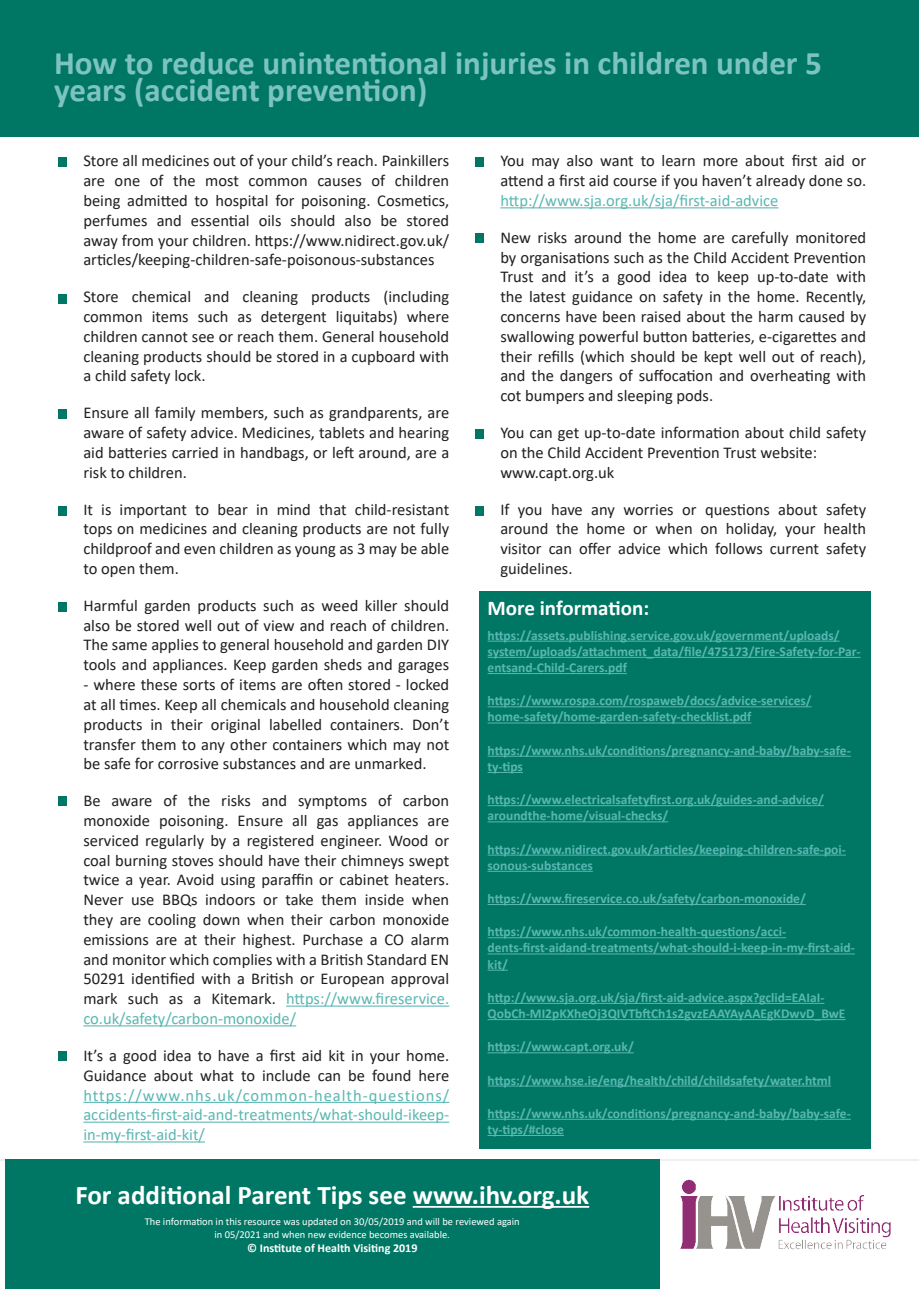
<style>
.page{position:relative;width:919px;height:1289px;background:#fff}
.page>*{position:absolute;margin:0;border:0;box-sizing:border-box;transform-origin:0 0}
.t1{font:700 33px/27px "Calibri";color:#7dc3c0}
.t2{font:700 27px "Calibri";color:#fff}
.t3{font:700 21px "Calibri";color:#fff}
.t4{font:16.5px/19.8px "Calibri";color:#231f20;text-align:justify}
.t5{font:16.5px/19.8px "Calibri";color:#5ab7b2;text-align:justify}
.t6{font:700 13.5px/16.2px "Calibri";color:#5ab7b2}
.t7{font:700 12px "Calibri";color:#fff}
.t8{font:10.5px/12.6px "Calibri";color:#fff;text-align:center}
.s1{color:#5ab7b2}
.s2{color:#231f20}
</style>
<div class="page">
<hr style="left:0;top:1159px;width:918px;height:1px;background:#ebebeb">
<div style="left:5px;top:1159px;width:654px;height:129px;background:#007764"></div>
<hr style="left:412px;top:1205px;width:177px;height:2px;background:#fff">
<img style="left:680px;top:1179px;width:211px;height:71px">
<div style="left:0;top:0;width:918px;height:136px;background:#007764"></div>
<hr style="left:286px;top:1005px;width:163px;height:1px;background:#5ab7b2">
<hr style="left:83px;top:1025px;width:213px;height:1px;background:#5ab7b2">
<hr style="left:83px;top:1101px;width:366px;height:1px;background:#5ab7b2">
<hr style="left:83px;top:1121px;width:366px;height:1px;background:#5ab7b2">
<hr style="left:83px;top:1141px;width:122px;height:1px;background:#5ab7b2">
<hr style="left:500px;top:207px;width:278px;height:1px;background:#5ab7b2">
<div style="left:58px;top:506px;width:8px;height:10px;background:#007764"></div>
<div style="left:58px;top:796px;width:8px;height:10px;background:#007764"></div>
<div style="left:58px;top:1051px;width:8px;height:10px;background:#007764"></div>
<div style="left:58px;top:409px;width:8px;height:10px;background:#007764"></div>
<div style="left:58px;top:293px;width:8px;height:10px;background:#007764"></div>
<div style="left:58px;top:157px;width:8px;height:10px;background:#007764"></div>
<div style="left:475px;top:157px;width:8px;height:10px;background:#007764"></div>
<div style="left:479px;top:590px;width:391px;height:558px;background:#007764"></div>
<hr style="left:487px;top:640px;width:352px;height:1px;background:#5ab7b2">
<hr style="left:487px;top:657px;width:373px;height:1px;background:#5ab7b2">
<hr style="left:487px;top:673px;width:140px;height:1px;background:#5ab7b2">
<hr style="left:487px;top:706px;width:324px;height:1px;background:#5ab7b2">
<hr style="left:487px;top:722px;width:264px;height:1px;background:#5ab7b2">
<hr style="left:487px;top:755px;width:363px;height:1px;background:#5ab7b2">
<hr style="left:487px;top:772px;width:36px;height:1px;background:#5ab7b2">
<hr style="left:487px;top:805px;width:336px;height:1px;background:#5ab7b2">
<hr style="left:487px;top:821px;width:181px;height:1px;background:#5ab7b2">
<hr style="left:487px;top:854px;width:359px;height:1px;background:#5ab7b2">
<hr style="left:487px;top:870px;width:106px;height:1px;background:#5ab7b2">
<hr style="left:487px;top:904px;width:318px;height:1px;background:#5ab7b2">
<hr style="left:487px;top:937px;width:299px;height:1px;background:#5ab7b2">
<hr style="left:487px;top:953px;width:367px;height:1px;background:#5ab7b2">
<svg style="left:487px;top:969px;width:21px;height:1px"></svg>
<hr style="left:487px;top:1002px;width:337px;height:1px;background:#5ab7b2">
<hr style="left:487px;top:1019px;width:358px;height:1px;background:#5ab7b2">
<hr style="left:487px;top:1052px;width:146px;height:1px;background:#5ab7b2">
<hr style="left:487px;top:1085px;width:344px;height:1px;background:#5ab7b2">
<hr style="left:487px;top:1118px;width:363px;height:1px;background:#5ab7b2">
<hr style="left:487px;top:1134px;width:77px;height:1px;background:#5ab7b2">
<div style="left:58px;top:602px;width:8px;height:10px;background:#007764"></div>
<div style="left:475px;top:233px;width:8px;height:10px;background:#007764"></div>
<div style="left:475px;top:429px;width:8px;height:10px;background:#007764"></div>
<div style="left:475px;top:506px;width:8px;height:10px;background:#007764"></div>
<p class="t1" style="left:54px;top:49px;width:769px">How to reduce unintentional injuries in children under 5 years (accident prevention)</p>
<p class="t4" style="left:83px;top:151px;width:367px">Store all medicines out of your child’s reach. Painkillers are one of the most common causes of children being admitted to hospital for poisoning. Cosmetics, perfumes and essential oils should also be stored away from your children. https://www.nidirect.gov.uk/ articles/keeping-children-safe-poisonous-substances</p>
<p class="t4" style="left:83px;top:286px;width:367px">Store chemical and cleaning products (including common items such as detergent liquitabs) where children cannot see or reach them. General household cleaning products should be stored in a cupboard with a child safety lock.</p>
<p class="t4" style="left:83px;top:402px;width:367px">Ensure all family members, such as grandparents, are aware of safety advice. Medicines, tablets and hearing aid batteries carried in handbags, or left around, are a risk to children.</p>
<p class="t4" style="left:83px;top:499px;width:367px">It is important to bear in mind that child-resistant tops on medicines and cleaning products are not fully childproof and even children as young as 3 may be able to open them.</p>
<p class="t4" style="left:83px;top:595px;width:367px">Harmful garden products such as weed killer should also be stored well out of view and reach of children.<br>The same applies to general household and garden DIY tools and appliances. Keep garden sheds and garages</p>
<p class="t4" style="left:83px;top:674px;width:367px">- where these sorts of items are often stored - locked at all times. Keep all chemicals and household cleaning products in their original labelled containers. Don’t transfer them to any other containers which may not be safe for corrosive substances and are unmarked.</p>
<p class="t4" style="left:83px;top:790px;width:367px">Be aware of the risks and symptoms of carbon monoxide poisoning. Ensure all gas appliances are serviced regularly by a registered engineer. Wood or coal burning stoves should have their chimneys swept twice a year. Avoid using paraffin or cabinet heaters.<br>Never use BBQs indoors or take them inside when they are cooling down when their carbon monoxide emissions are at their highest. Purchase a CO alarm and monitor which complies with a British Standard EN 50291 identified with a British or European approval mark such as a Kitemark. <span class="s1">https://www.fireservice. co.uk/safety/carbon-monoxide/</span></p>
<p class="t5" style="left:83px;top:1045px;width:367px"><span class="s2">It’s a good idea to have a first aid kit in your home.<br>Guidance about what to include can be found here </span>https://www.nhs.uk/common-health-questions/ accidents-first-aid-and-treatments/what-should-ikeep&shy;in-my-first-aid-kit/</p>
<p class="t4" style="left:500px;top:151px;width:367px">You may also want to learn more about first aid or attend a first aid course if you haven’t already done so. <span class="s1">http://www.sja.org.uk/sja/first-aid-advice</span></p>
<p class="t4" style="left:500px;top:227px;width:367px">New risks around the home are carefully monitored by organisations such as the Child Accident Prevention Trust and it’s a good idea to keep up-to-date with the latest guidance on safety in the home. Recently, concerns have been raised about the harm caused by swallowing powerful button batteries, e-cigarettes and their refills (which should be kept well out of reach), and the dangers of suffocation and overheating with cot bumpers and sleeping pods.</p>
<p class="t4" style="left:500px;top:422px;width:367px">You can get up-to-date information about child safety on the Child Accident Prevention Trust website:</p>
<p class="t4" style="left:500px;top:462px;width:115px">www.capt.org.uk</p>
<p class="t4" style="left:500px;top:499px;width:367px">If you have any worries or questions about safety around the home or when on holiday, your health visitor can offer advice which follows current safety guidelines.</p>
<p class="t3" style="left:487px;top:593px;width:163px">More information:</p>
<p class="t6" style="left:487px;top:627px;width:374px">https://assets.publishing.service.gov.uk/government/uploads/ system/uploads/attachment_data/file/475173/Fire-Safety-for-Par&shy;entsand-Child-Carers.pdf</p>
<p class="t6" style="left:487px;top:692px;width:325px">https://www.rospa.com/rospaweb/docs/advice-services/ home-safety/home-garden-safety-checklist.pdf</p>
<p class="t6" style="left:487px;top:742px;width:365px">https://www.nhs.uk/conditions/pregnancy-and-baby/baby-safe&shy;ty-tips</p>
<p class="t6" style="left:487px;top:791px;width:338px">https://www.electricalsafetyfirst.org.uk/guides-and-advice/ aroundthe-home/visual-checks/</p>
<p class="t6" style="left:487px;top:840px;width:360px">https://www.nidirect.gov.uk/articles/keeping-children-safe-poi&shy;sonous-substances</p>
<p class="t6" style="left:487px;top:890px;width:320px">https://www.fireservice.co.uk/safety/carbon-monoxide/</p>
<p class="t6" style="left:487px;top:923px;width:369px">https://www.nhs.uk/common-health-questions/acci&shy;dents-first-aidand-treatments/what-should-i-keep-in-my-first-aid&shy;kit/</p>
<p class="t6" style="left:487px;top:989px;width:359px">http://www.sja.org.uk/sja/first-aid-advice.aspx?gclid=EAIaI-<br>QobCh-MI2pKXheOj3QIVTbftCh1s2gvzEAAYAyAAEgKDwvD_BwE</p>
<p class="t6" style="left:487px;top:1038px;width:148px">https://www.capt.org.uk/</p>
<p class="t6" style="left:487px;top:1071px;width:345px">https://www.hse.ie/eng/health/child/childsafety/water.html</p>
<p class="t6" style="left:487px;top:1104px;width:365px">https://www.nhs.uk/conditions/pregnancy-and-baby/baby-safe&shy;ty-tips/#close</p>
<h2 class="t2" style="left:75px;top:1175px;width:515px">For additional Parent Tips see www.ihv.org.uk</h2>
<p class="t8" style="left:145px;top:1214px;width:376px">The information in this resource was updated on 30/05/2019 and will be reviewed again in 05/2021 and when new evidence becomes available.</p>
<p class="t7" style="left:247px;top:1239px;width:172px">© Institute of Health Visiting 2019</p>
</div>
